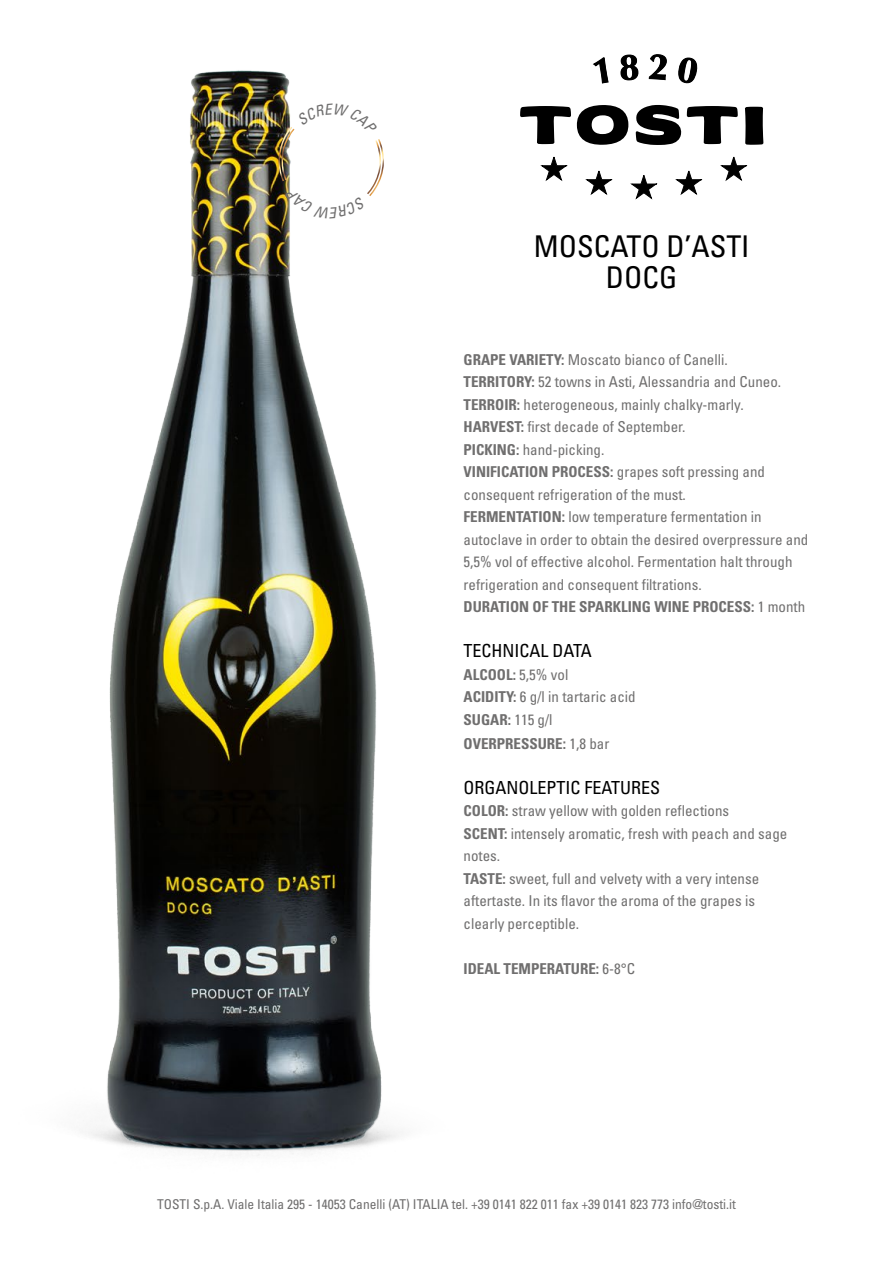
<style>
.page{position:relative;width:893px;height:1263px;background:#fff}
.page>*{position:absolute;margin:0;border:0;box-sizing:border-box;transform-origin:0 0}
.t1{font:condensed 30px "Univers";color:#000}
.t2{font:condensed 18px "Univers";color:#000}
.t3{font:condensed 15px/22.5px "Univers";color:#706f6f}
.t4{font:700 condensed 15px "Univers";color:#706f6f}
.t5{font:condensed 13.5px "Univers";color:#706f6f}
.s1{font-weight:700}
.s2{font-weight:400}
</style>
<div class="page">
<img style="left:88px;top:70px;width:312px;height:1080px">
<svg style="left:520px;top:104px;width:244px;height:96px"></svg>
<svg style="left:593px;top:54px;width:105px;height:30px"></svg>
<svg style="left:276px;top:104px;width:111px;height:114px"></svg>
<p class="t1" style="left:534px;top:227px;width:217px">MOSCATO D’ASTI</p>
<p class="t1" style="left:606px;top:258px;width:73px">DOCG</p>
<p class="t3" style="left:463px;top:348px;width:266px"><span class="s1">GRAPE VARIETY:</span> Moscato bianco of Canelli.</p>
<p class="t3" style="left:463px;top:371px;width:319px"><span class="s1">TERRITORY:</span> 52 towns in Asti, Alessandria and Cuneo.</p>
<p class="t3" style="left:463px;top:393px;width:282px"><span class="s1">TERROIR:</span> heterogeneous, mainly chalky-marly.</p>
<p class="t3" style="left:463px;top:416px;width:223px"><span class="s1">HARVEST:</span> first decade of September.</p>
<p class="t3" style="left:463px;top:438px;width:142px"><span class="s1">PICKING:</span> hand-picking.</p>
<p class="t3" style="left:463px;top:461px;width:303px"><span class="s1">VINIFICATION PROCESS:</span> grapes soft pressing and consequent refrigeration of the must.</p>
<p class="t3" style="left:463px;top:506px;width:346px"><span class="s1">FERMENTATION:</span> low temperature fermentation in autoclave in order to obtain the desired overpressure and 5,5% vol of effective alcohol. Fermentation halt through refrigeration and consequent filtrations.</p>
<p class="t4" style="left:463px;top:598px;width:343px">DURATION OF THE SPARKLING WINE PROCESS: <span class="s2">1 month</span></p>
<p class="t2" style="left:463px;top:640px;width:130px">TECHNICAL DATA</p>
<p class="t4" style="left:463px;top:665px;width:106px">ALCOOL: <span class="s2">5,5% vol</span></p>
<p class="t3" style="left:463px;top:686px;width:174px"><span class="s1">ACIDITY:</span> 6 g/l in tartaric acid</p>
<p class="t4" style="left:463px;top:710px;width:91px">SUGAR: <span class="s2">115 g/l</span></p>
<p class="t4" style="left:463px;top:734px;width:147px">OVERPRESSURE: <span class="s2">1,8 bar</span></p>
<p class="t2" style="left:463px;top:776px;width:198px">ORGANOLEPTIC FEATURES</p>
<p class="t3" style="left:463px;top:799px;width:267px"><span class="s1">COLOR:</span> straw yellow with golden reflections</p>
<p class="t3" style="left:463px;top:822px;width:325px"><span class="s1">SCENT:</span> intensely aromatic, fresh with peach and sage notes.</p>
<p class="t3" style="left:463px;top:867px;width:297px"><span class="s1">TASTE:</span> sweet, full and velvety with a very intense aftertaste. In its flavor the aroma of the grapes is</p>
<p class="t3" style="left:463px;top:912px;width:117px">clearly perceptible.</p>
<p class="t4" style="left:463px;top:959px;width:173px">IDEAL TEMPERATURE: <span class="s2">6-8°C</span></p>
<p class="t5" style="left:157px;top:1195px;width:580px">TOSTI S.p.A. Viale Italia 295 - 14053 Canelli (AT) ITALIA tel. +39 0141 822 011 fax +39 0141 823 773 info@tosti.it</p>
</div>
